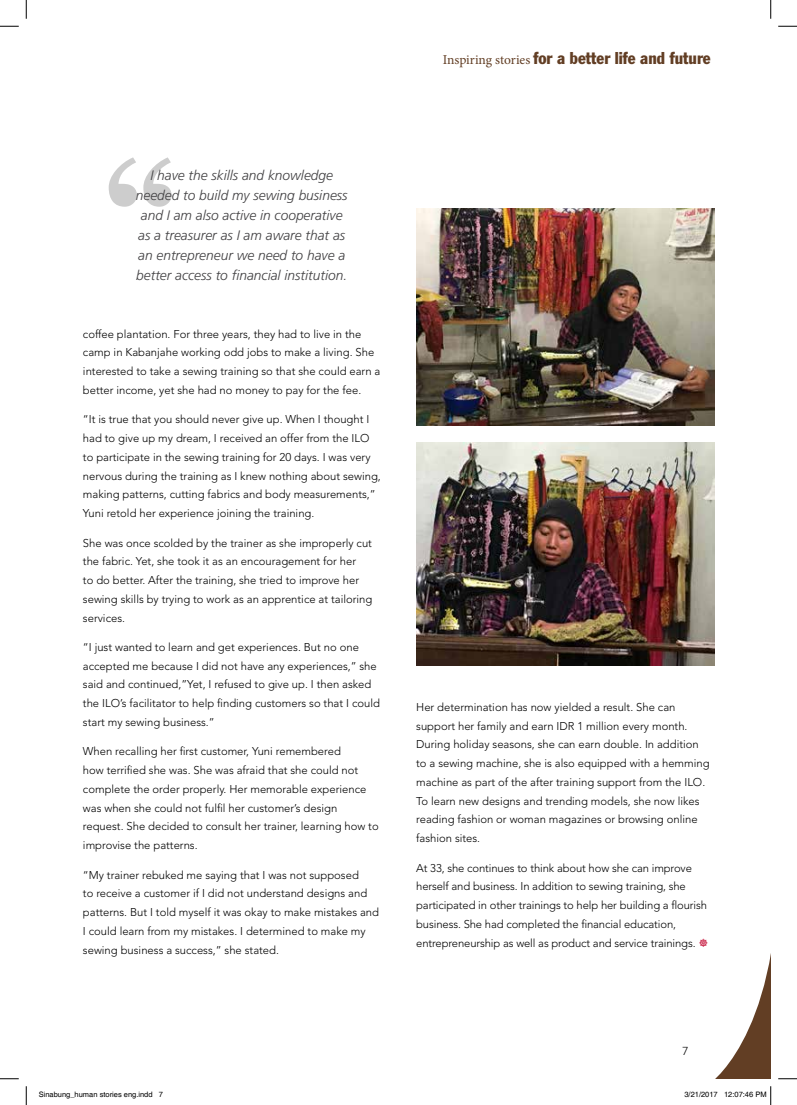
<style>
.page{position:relative;width:797px;height:1105px;background:#fff}
.page>*{position:absolute;margin:0;border:0;box-sizing:border-box;transform-origin:0 0}
.t1{font:condensed 16.88px "Franklin Gothic";color:#623e24}
.t2{font:italic 300 13.75px/20px "Frutiger";color:#414042;text-align:center}
.t3{font:300 11.25px/18.8px "Avenir";color:#000}
.t4{font:300 11.25px "Trade Gothic";color:#000}
.t5{font:7.5px "Helvetica";color:#000}
.s1{font-family:"Minion Pro";font-stretch:normal;font-size:13.5px}
</style>
<div class="page">
<hr style="left:26px;top:567px;width:1px;height:110px;background:#623e24">
<svg style="left:109px;top:157px;width:63px;height:50px"></svg>
<img style="left:416px;top:208px;width:298px;height:218px">
<img style="left:416px;top:443px;width:298px;height:222px">
<svg style="left:0;top:25px;width:19px;height:2px"></svg>
<svg style="left:778px;top:25px;width:19px;height:2px"></svg>
<svg style="left:0;top:1078px;width:19px;height:1px"></svg>
<svg style="left:778px;top:1078px;width:19px;height:1px"></svg>
<svg style="left:25px;top:0;width:2px;height:19px"></svg>
<svg style="left:25px;top:1086px;width:2px;height:19px"></svg>
<svg style="left:770px;top:0;width:1px;height:19px"></svg>
<svg style="left:770px;top:1086px;width:1px;height:19px"></svg>
<svg style="left:715px;top:959px;width:55px;height:120px"></svg>
<h1 class="t1" style="left:443px;top:48px;width:269px"><span class="s1">Inspiring stories</span> for a better life and future</h1>
<p class="t2" style="left:136px;top:166px;width:213px">I have the skills and knowledge needed to build my sewing business and I am also active in cooperative as a treasurer as I am aware that as an entrepreneur we need to have a better access to financial institution.</p>
<p class="t3" style="left:83px;top:324px;width:299px">coffee plantation. For three years, they had to live in the camp in Kabanjahe working odd jobs to make a living. She interested to take a sewing training so that she could earn a better income, yet she had no money to pay for the fee.</p>
<p class="t3" style="left:83px;top:410px;width:299px">“It is true that you should never give up. When I thought I had to give up my dream, I received an offer from the ILO to participate in the sewing training for 20 days. I was very nervous during the training as I knew nothing about sewing, making patterns, cutting fabrics and body measurements,” Yuni retold her experience joining the training.</p>
<p class="t3" style="left:83px;top:533px;width:291px">She was once scolded by the trainer as she improperly cut the fabric. Yet, she took it as an encouragement for her<br>to do better. After the training, she tried to improve her sewing skills by trying to work as an apprentice at tailoring services.</p>
<p class="t3" style="left:83px;top:638px;width:298px">“I just wanted to learn and get experiences. But no one accepted me because I did not have any experiences,” she said and continued,”Yet, I refused to give up. I then asked the ILO’s facilitator to help finding customers so that I could start my sewing business.”</p>
<p class="t3" style="left:83px;top:742px;width:297px">When recalling her first customer, Yuni remembered<br>how terrified she was. She was afraid that she could not complete the order properly. Her memorable experience was when she could not fulfil her customer’s design request. She decided to consult her trainer, learning how to improvise the patterns.</p>
<p class="t3" style="left:83px;top:865px;width:297px">“My trainer rebuked me saying that I was not supposed<br>to receive a customer if I did not understand designs and patterns. But I told myself it was okay to make mistakes and I could learn from my mistakes. I determined to make my sewing business a success,” she stated.</p>
<p class="t3" style="left:416px;top:698px;width:295px">Her determination has now yielded a result. She can support her family and earn IDR 1 million every month.<br>During holiday seasons, she can earn double. In addition to a sewing machine, she is also equipped with a hemming machine as part of the after training support from the ILO.<br>To learn new designs and trending models, she now likes reading fashion or woman magazines or browsing online fashion sites.</p>
<p class="t3" style="left:416px;top:858px;width:292px">At 33, she continues to think about how she can improve herself and business. In addition to sewing training, she participated in other trainings to help her building a flourish business. She had completed the financial education, entrepreneurship as well as product and service trainings.</p>
<p class="t4" style="left:682px;top:1044px;width:8px">7</p>
<p class="t5" style="left:39px;top:1090px;width:126px">Sinabung_human stories eng.indd 7</p>
<p class="t5" style="left:684px;top:1090px;width:84px">3/21/2017 12:07:46 PM</p>
</div>
